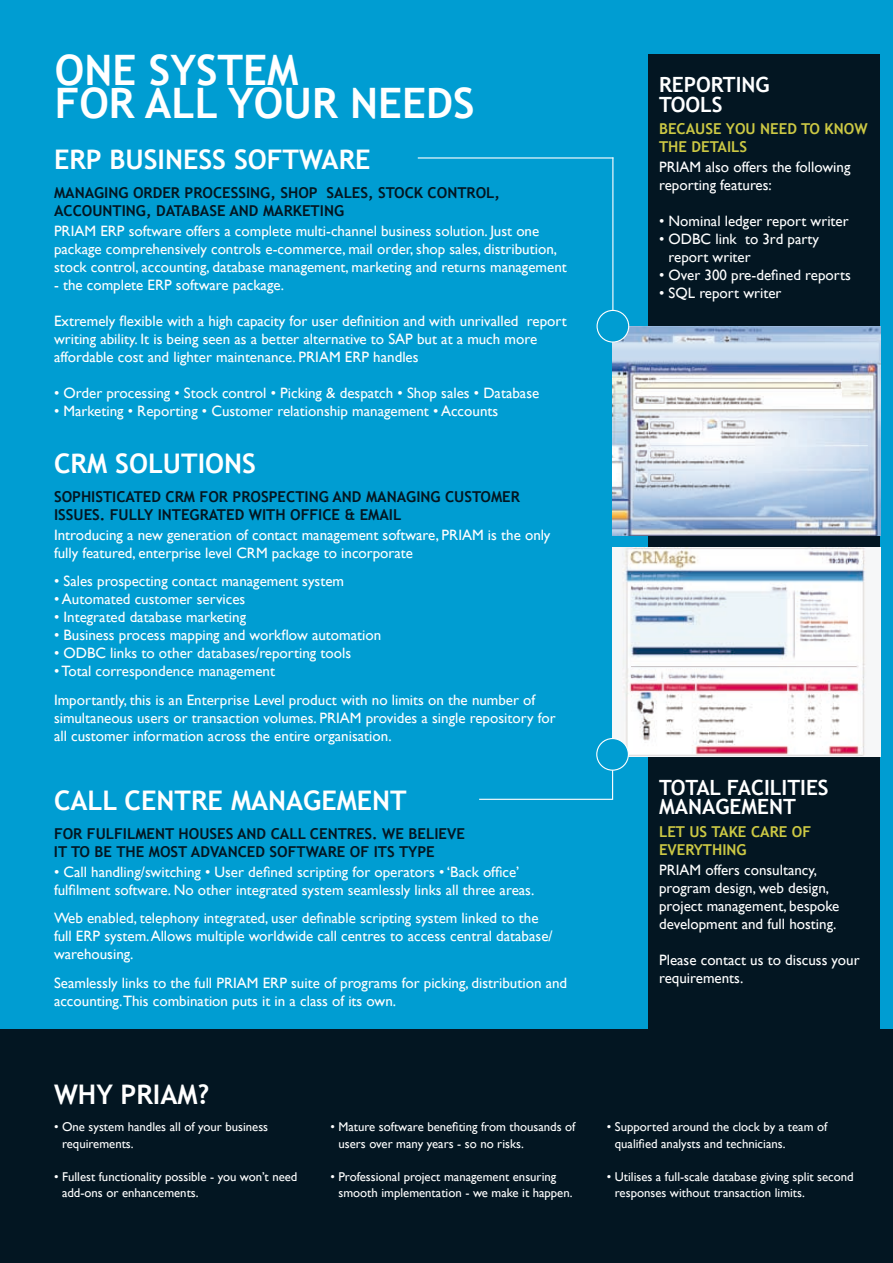
<style>
.page{position:relative;width:893px;height:1263px;background:#009dd2}
.page>*{position:absolute;margin:0;border:0;box-sizing:border-box;transform-origin:0 0}
.t1{font:700 42px/33px "Trebuchet MS";color:#fff}
.t2{font:700 27px "Trebuchet MS";color:#fff}
.t3{font:700 21px/19.5px "Trebuchet MS";color:#fff}
.t4{font:15px/18px "Gill Sans";color:#fff}
.t5{font:700 15px "Trebuchet MS";color:#031622}
.t6{font:700 15px/18px "Trebuchet MS";color:#ccc844}
.t7{font:12.75px/16.5px "Gill Sans";color:#fff}
</style>
<div class="page">
<div style="left:0;top:1029px;width:893px;height:234px;background:#031622"></div>
<div style="left:648px;top:54px;width:232px;height:1013px;background:#031622"></div>
<img style="left:612px;top:326px;width:268px;height:210px">
<img style="left:612px;top:547px;width:268px;height:210px">
<hr style="left:418px;top:157px;width:195px;height:2px;background:#fff">
<hr style="left:612px;top:157px;width:1px;height:154px;background:#fff">
<div style="left:597px;top:310px;width:32px;height:32px;background:#009dd2;border-radius:50%"></div>
<div style="left:596px;top:310px;width:33px;height:33px;border:1px solid #fff;border-radius:50%"></div>
<hr style="left:479px;top:799px;width:133px;height:1px;background:#fff">
<hr style="left:612px;top:770px;width:1px;height:30px;background:#fff">
<div style="left:597px;top:738px;width:31px;height:32px;background:#009dd2;border-radius:50%"></div>
<div style="left:596px;top:738px;width:33px;height:33px;border:1px solid #fff;border-radius:50%"></div>
<h1 class="t1" style="left:55px;top:53px;width:421px">ONE SYSTEM<br>FOR ALL YOUR NEEDS</h1>
<h2 class="t2" style="left:54px;top:142px;width:318px">ERP BUSINESS SOFTWARE</h2>
<p class="t5" style="left:54px;top:183px;width:22px">MANA</p>
<p class="t5" style="left:94px;top:183px;width:50px">GING ORDER</p>
<p class="t5" style="left:185px;top:183px;width:10px">PRO</p>
<p class="t5" style="left:213px;top:183px;width:18px">CESSIN</p>
<p class="t5" style="left:260px;top:183px;width:31px">G, SHOP</p>
<p class="t5" style="left:326px;top:183px;width:10px">SALES</p>
<p class="t5" style="left:368px;top:183px;width:80px">, STOCK CONTROL</p>
<p class="t5" style="left:495px;top:183px;width:7px">,</p>
<p class="t5" style="left:54px;top:201px;width:38px">ACCOUNTIN</p>
<p class="t5" style="left:136px;top:201px;width:30px">G, DATABASE</p>
<p class="t5" style="left:229px;top:201px;width:11px">AND</p>
<p class="t5" style="left:263px;top:201px;width:11px">MAR</p>
<p class="t5" style="left:293px;top:201px;width:18px">KETIN</p>
<p class="t5" style="left:334px;top:201px;width:12px">G</p>
<p class="t4" style="left:54px;top:222px;width:514px">PRIAM ERP software offers a complete multi-channel business solution. Just one package comprehensively controls e-commerce, mail order, shop sales, distribution, stock control, accounting, database management, marketing and returns management</p>
<p class="t4" style="left:54px;top:276px;width:232px">- the complete ERP software package.</p>
<p class="t4" style="left:54px;top:312px;width:514px">Extremely flexible with a high capacity for user definition and with unrivalled report writing ability. It is being seen as a better alternative to SAP but at a much more affordable cost and lighter maintenance. PRIAM ERP handles</p>
<p class="t4" style="left:54px;top:384px;width:487px">• Order processing • Stock control • Picking &amp; despatch • Shop sales • Database</p>
<p class="t4" style="left:54px;top:402px;width:446px">• Marketing • Reporting • Customer relationship management • Accounts</p>
<h2 class="t2" style="left:54px;top:446px;width:204px">CRM SOLUTIONS</h2>
<p class="t5" style="left:54px;top:487px;width:17px">SOPHISTI</p>
<p class="t5" style="left:116px;top:487px;width:19px">CATED</p>
<p class="t5" style="left:166px;top:487px;width:45px">CRM FOR</p>
<p class="t5" style="left:233px;top:487px;width:10px">PROSPE</p>
<p class="t5" style="left:286px;top:487px;width:57px">CTIN G AND</p>
<p class="t5" style="left:366px;top:487px;width:11px">MANA</p>
<p class="t5" style="left:406px;top:487px;width:59px">GING CUSTOMER</p>
<p class="t5" style="left:54px;top:505px;width:9px">ISSUES</p>
<p class="t5" style="left:100px;top:505px;width:29px">. FULLY</p>
<p class="t5" style="left:158px;top:505px;width:9px">INTE</p>
<p class="t5" style="left:190px;top:505px;width:20px">GRATED</p>
<p class="t5" style="left:249px;top:505px;width:10px">WITH</p>
<p class="t5" style="left:290px;top:505px;width:79px">OFFICE &amp; EMAIL</p>
<p class="t4" style="left:54px;top:526px;width:498px">Introducing a new generation of contact management software, PRIAM is the only fully featured, enterprise level CRM package to incorporate</p>
<p class="t4" style="left:54px;top:572px;width:292px">• Sales prospecting contact management system</p>
<p class="t4" style="left:54px;top:590px;width:193px">• Automated customer services</p>
<p class="t4" style="left:54px;top:608px;width:194px">• Integrated database marketing</p>
<p class="t4" style="left:54px;top:626px;width:329px">• Business process mapping and workflow automation</p>
<p class="t4" style="left:54px;top:644px;width:299px">• ODBC links to other databases/reporting tools</p>
<p class="t4" style="left:54px;top:657px;width:483px;line-height:28.5px">• Total correspondence management<br>Importantly, this is an Enterprise Level product with no limits on the number of</p>
<p class="t4" style="left:54px;top:709px;width:503px">simultaneous users or transaction volumes. PRIAM provides a single repository for all customer information across the entire organisation.</p>
<h2 class="t2" style="left:54px;top:783px;width:354px">CALL CENTRE MANAGEMENT</h2>
<p class="t5" style="left:54px;top:824px;width:43px">FOR FULFILMENT</p>
<p class="t5" style="left:179px;top:824px;width:11px">HOUSE</p>
<p class="t5" style="left:226px;top:824px;width:64px">S AND CALL</p>
<p class="t5" style="left:310px;top:824px;width:19px">CENTRE</p>
<p class="t5" style="left:365px;top:824px;width:53px">S. WE BELIE</p>
<p class="t5" style="left:447px;top:824px;width:18px">VE</p>
<p class="t5" style="left:54px;top:842px;width:73px">ITTOBETHE</p>
<p class="t5" style="left:149px;top:842px;width:11px">MOST</p>
<p class="t5" style="left:191px;top:842px;width:90px">ADVANCED SOFTWARE</p>
<p class="t5" style="left:350px;top:842px;width:86px">OF ITS TYPE</p>
<p class="t4" style="left:54px;top:863px;width:482px">• Call handling/switching • User defined scripting for operators • ‘Back office’ fulfilment software. No other integrated system seamlessly links all three areas.</p>
<p class="t4" style="left:54px;top:909px;width:500px">Web enabled, telephony integrated, user definable scripting system linked to the full ERP system. Allows multiple worldwide call centres to access central database/ warehousing.</p>
<p class="t4" style="left:54px;top:974px;width:515px">Seamlessly links to the full PRIAM ERP suite of programs for picking, distribution and accounting.This combination puts it in a class of its own.</p>
<h2 class="t2" style="left:54px;top:1078px;width:157px">WHY PRIAM?</h2>
<p class="t7" style="left:62px;top:1119px;width:208px;text-indent:-8px">• One system handles all of your business requirements.</p>
<p class="t7" style="left:62px;top:1169px;width:237px;text-indent:-8px">• Fullest functionality possible - you won’t need add-ons or enhancements.</p>
<p class="t7" style="left:338px;top:1119px;width:238px;text-indent:-8px">• Mature software benefiting from thousands of users over many years - so no risks.</p>
<p class="t7" style="left:338px;top:1169px;width:236px;text-indent:-8px">• Professional project management ensuring smooth implementation - we make it happen.</p>
<h3 class="t3" style="left:659px;top:75px;width:110px">REPORTING<br>TOOLS</h3>
<p class="t6" style="left:659px;top:120px;width:210px">BECAUSE YOU NEED TO KNOW<br>THE DETAILS</p>
<p class="t4" style="left:659px;top:158px;width:193px">PRIAM also offers the following reporting features:</p>
<p class="t4" style="left:659px;top:212px;width:191px">• Nominal ledger report writer</p>
<p class="t4" style="left:669px;top:230px;width:152px;text-indent:-9px">• ODBC link to 3rd party report writer</p>
<p class="t4" style="left:659px;top:266px;width:193px">• Over 300 pre-defined reports</p>
<p class="t4" style="left:659px;top:284px;width:124px">• SQL report writer</p>
<h3 class="t3" style="left:659px;top:778px;width:171px">TOTAL FACILITIES<br>MANAGEMENT</h3>
<p class="t6" style="left:659px;top:823px;width:154px">LET US TAKE CARE OF<br>EVERYTHING</p>
<p class="t4" style="left:659px;top:861px;width:182px">PRIAM offers consultancy, program design, web design, project management, bespoke development and full hosting.</p>
<p class="t4" style="left:659px;top:951px;width:202px">Please contact us to discuss your requirements.</p>
<p class="t7" style="left:615px;top:1119px;width:214px;text-indent:-8px">• Supported around the clock by a team of qualified analysts and technicians.</p>
<p class="t7" style="left:615px;top:1169px;width:240px;text-indent:-8px">• Utilises a full-scale database giving split second responses without transaction limits.</p>
</div>
